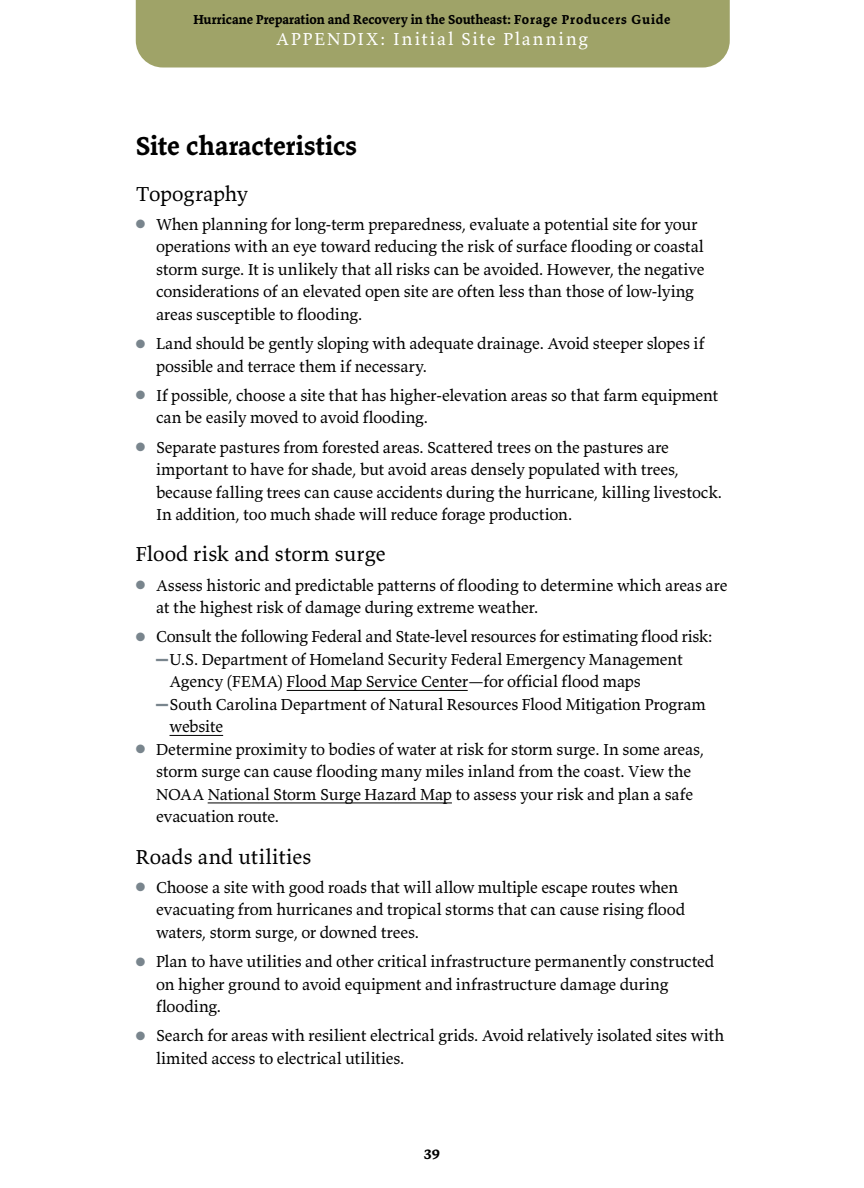
<style>
.page{position:relative;width:864px;height:1188px;background:#fff}
.page>*{position:absolute;margin:0;border:0;box-sizing:border-box;transform-origin:0 0}
.t1{font:700 27px "Valkyrie T3";letter-spacing:-.005em;color:#000}
.t2{font:21px "Valkyrie T3";letter-spacing:.005em;color:#000}
.t3{font:18px "Valkyrie T3";letter-spacing:.105em;color:#fff}
.t4{font:16.5px/22.5px "Valkyrie T3";letter-spacing:-.01em;color:#000}
.t5{font:700 15px "Valkyrie T3";color:#000}
.t6{font:700 13.5px "Valkyrie T3";letter-spacing:.01em;color:#000}
.s1{color:#79858d}
.s2{font-family:"Times New Roman";font-size:12px;color:#79858d}
</style>
<div class="page">
<div style="left:136px;top:0;width:594px;height:68px;background:#9fa368"></div>
<hr style="left:287px;top:690px;width:181px;height:1px;background:#000">
<hr style="left:170px;top:735px;width:53px;height:1px;background:#000">
<hr style="left:208px;top:803px;width:244px;height:1px;background:#000">
<p class="t6" style="left:193px;top:11px;width:479px">Hurricane Preparation and Recovery in the Southeast: Forage Producers Guide</p>
<p class="t3" style="left:276px;top:27px;width:313px">APPENDIX: Initial Site Planning</p>
<h1 class="t1" style="left:136px;top:129px;width:223px">Site characteristics</h1>
<p class="t2" style="left:136px;top:180px;width:114px">Topography</p>
<p class="t4" style="left:156px;top:213px;width:550px;text-indent:-20px"><span class="s1">●</span> When planning for long-term preparedness, evaluate a potential site for your operations with an eye toward reducing the risk of surface flooding or coastal storm surge. It is unlikely that all risks can be avoided. However, the negative considerations of an elevated open site are often less than those of low-lying areas susceptible to flooding.</p>
<p class="t4" style="left:156px;top:332px;width:550px;text-indent:-20px"><span class="s1">●</span> Land should be gently sloping with adequate drainage. Avoid steeper slopes if possible and terrace them if necessary.</p>
<p class="t4" style="left:156px;top:384px;width:564px;text-indent:-20px"><span class="s1">●</span> If possible, choose a site that has higher-elevation areas so that farm equipment can be easily moved to avoid flooding.</p>
<p class="t4" style="left:156px;top:435px;width:568px;text-indent:-20px"><span class="s1">●</span> Separate pastures from forested areas. Scattered trees on the pastures are important to have for shade, but avoid areas densely populated with trees, because falling trees can cause accidents during the hurricane, killing livestock.<br>In addition, too much shade will reduce forage production.</p>
<p class="t2" style="left:136px;top:541px;width:252px">Flood risk and storm surge</p>
<p class="t4" style="left:156px;top:573px;width:573px;text-indent:-20px"><span class="s1">●</span> Assess historic and predictable patterns of flooding to determine which areas are at the highest risk of damage during extreme weather.</p>
<p class="t4" style="left:136px;top:625px;width:579px"><span class="s1">●</span> Consult the following Federal and State-level resources for estimating flood risk:</p>
<p class="t4" style="left:156px;top:648px;width:528px"><span class="s2">▬</span>U.S. Department of Homeland Security Federal Emergency Management</p>
<p class="t4" style="left:170px;top:670px;width:473px">Agency (FEMA) Flood Map Service Center—for official flood maps</p>
<p class="t4" style="left:156px;top:693px;width:552px"><span class="s2">▬</span>South Carolina Department of Natural Resources Flood Mitigation Program</p>
<p class="t4" style="left:170px;top:715px;width:55px">website</p>
<p class="t4" style="left:156px;top:738px;width:550px;text-indent:-20px"><span class="s1">●</span> Determine proximity to bodies of water at risk for storm surge. In some areas, storm surge can cause flooding many miles inland from the coast. View the NOAA National Storm Surge Hazard Map to assess your risk and plan a safe evacuation route.</p>
<p class="t2" style="left:136px;top:843px;width:177px">Roads and utilities</p>
<p class="t4" style="left:156px;top:876px;width:531px;text-indent:-20px"><span class="s1">●</span> Choose a site with good roads that will allow multiple escape routes when evacuating from hurricanes and tropical storms that can cause rising flood waters, storm surge, or downed trees.</p>
<p class="t4" style="left:156px;top:950px;width:560px;text-indent:-20px"><span class="s1">●</span> Plan to have utilities and other critical infrastructure permanently constructed on higher ground to avoid equipment and infrastructure damage during flooding.</p>
<p class="t4" style="left:156px;top:1024px;width:570px;text-indent:-20px"><span class="s1">●</span> Search for areas with resilient electrical grids. Avoid relatively isolated sites with limited access to electrical utilities.</p>
<p class="t5" style="left:424px;top:1144px;width:18px">39</p>
</div>
